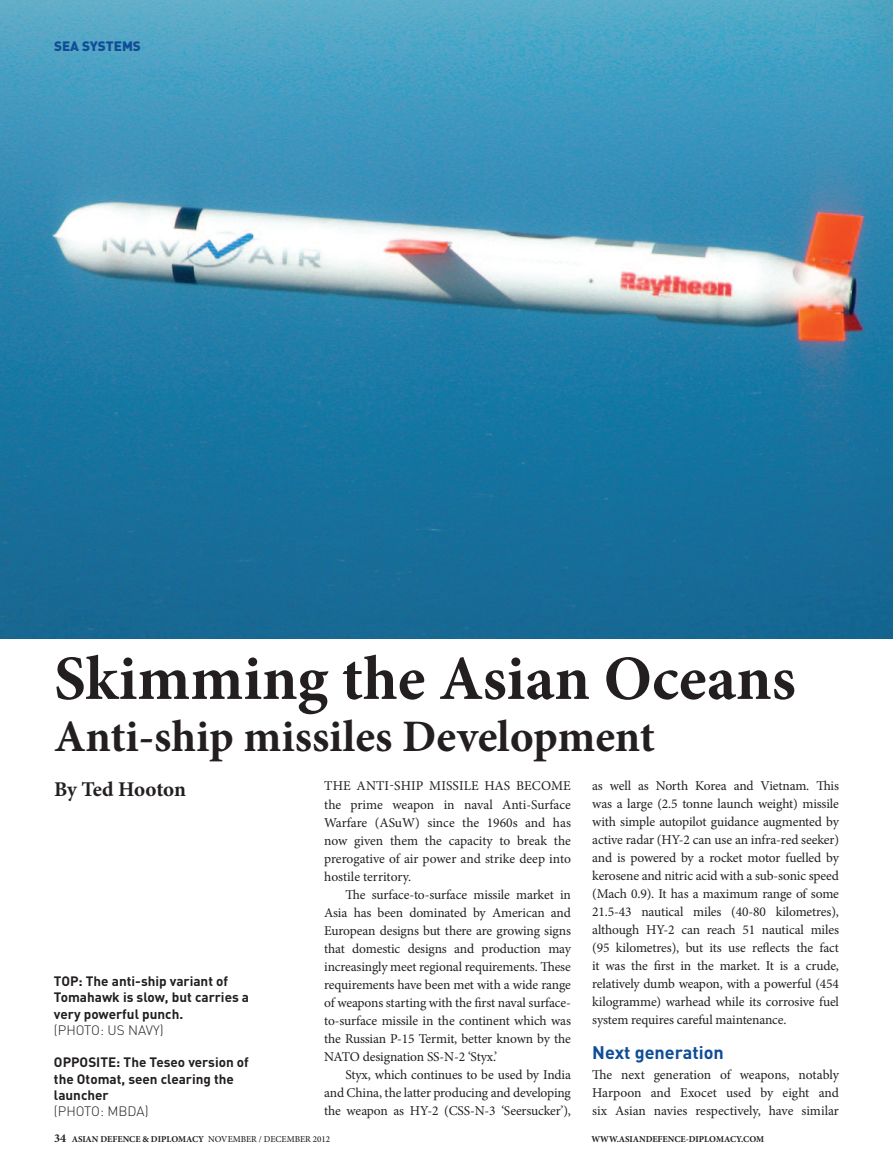
<style>
.page{position:relative;width:893px;height:1170px;background:#fff}
.page>*{position:absolute;margin:0;border:0;box-sizing:border-box;transform-origin:0 0}
.t1{font:700 63px "Minion Pro";color:#231f20}
.t2{font:700 45px "Minion Pro";letter-spacing:-.005em;color:#231f20}
.t3{font:700 21px "Minion Pro";letter-spacing:-.01em;color:#231f20}
.t4{font:700 18px "DIN Pro";color:#0f4d96}
.t5{font:13.5px/18px "Minion Pro";letter-spacing:-.01em;color:#231f20;text-align:justify}
.t6{font:700 13.5px/16.2px "DIN Pro";color:#231f20}
.t7{font:300 13.5px "DIN Pro";color:#231f20}
.t8{font:900 13.5px "DIN Pro";color:#0f4d96}
.t9{font:700 9px "Minion Pro";color:#231f20}
.s1{font-size:12px}
.s2{font-weight:500}
</style>
<div class="page">
<img style="left:0;top:0;width:893px;height:638px">
<p class="t8" style="left:54px;top:37px;width:88px">SEA SYSTEMS</p>
<h1 class="t1" style="left:54px;top:634px;width:743px">Skimming the Asian Oceans</h1>
<h2 class="t2" style="left:54px;top:705px;width:603px">Anti-ship missiles Development</h2>
<p class="t5" style="left:324px;top:777px;width:42px">The anti</p>
<p class="t5" style="left:389px;top:777px;width:13px">-ship</p>
<p class="t5" style="left:429px;top:777px;width:8px">missile</p>
<p class="t5" style="left:484px;top:777px;width:10px">has</p>
<p class="t5" style="left:592px;top:777px;width:248px">as well as North Korea and Vietnam. This was a large (2.5 tonne launch weight) missile with simple autopilot guidance augmented by active radar (HY-2 can use an infra-red seeker) and is powered by a rocket motor fuelled by kerosene and nitric acid with a sub-sonic speed (Mach 0.9). It has a maximum range of some 21.5-43 nautical miles (40-80 kilometres), although HY-2 can reach 51 nautical miles (95 kilometres), but its use reflects the fact it was the first in the market. It is a crude, relatively dumb weapon, with a powerful (454 kilogramme) warhead while its corrosive fuel system requires careful maintenance.</p>
<h3 class="t4" style="left:592px;top:1040px;width:133px">Next generation</h3>
<p class="t5" style="left:592px;top:1065px;width:248px">The next generation of weapons, notably Harpoon and Exocet used by eight and six Asian navies respectively, have similar</p>
<h3 class="t3" style="left:54px;top:774px;width:133px">By Ted Hooton</h3>
<p class="t5" style="left:324px;top:777px;width:248px;text-align:left;text-indent:192px">become<br>the prime weapon in naval Anti-Surface<br>Warfare (ASuW) since the 1960s and has now given them the capacity to break the prerogative of air power and strike deep into hostile territory.</p>
<p class="t5" style="left:324px;top:885px;width:248px;text-indent:21px">The surface-to-surface missile market in Asia has been dominated by American and European designs but there are growing signs that domestic designs and production may increasingly meet regional requirements. These requirements have been met with a wide range of weapons starting with the first naval surface&shy;to-surface missile in the continent which was the Russian P-15 Termit, better known by the NATO designation SS-N-2 ‘Styx.’</p>
<p class="t5" style="left:324px;top:1065px;width:248px;text-indent:21px">Styx, which continues to be used by India and China, the latter producing and developing the weapon as HY-2 (CSS-N-3 ‘Seersucker’),</p>
<p class="t6" style="left:54px;top:972px;width:197px">TOP: The anti-ship variant of<br>Tomahawk is slow, but carries a very powerful punch.</p>
<p class="t7" style="left:54px;top:1020px;width:111px">(PHOTO: US NAVY)</p>
<p class="t6" style="left:54px;top:1053px;width:196px">OPPOSITE: The Teseo version of the Otomat, seen clearing the launcher</p>
<p class="t7" style="left:54px;top:1101px;width:96px">(PHOTO: MBDA)</p>
<p class="t9" style="left:54px;top:1132px;width:278px"><span class="s1">34</span> ASIAN DEFENCE &amp; DIPLOMACY <span class="s2">NOVEMBER / DECEMBER 2012</span></p>
<p class="t9" style="left:591px;top:1132px;width:174px">WWW.ASIANDEFENCE-DIPLOMACY.COM</p>
</div>
